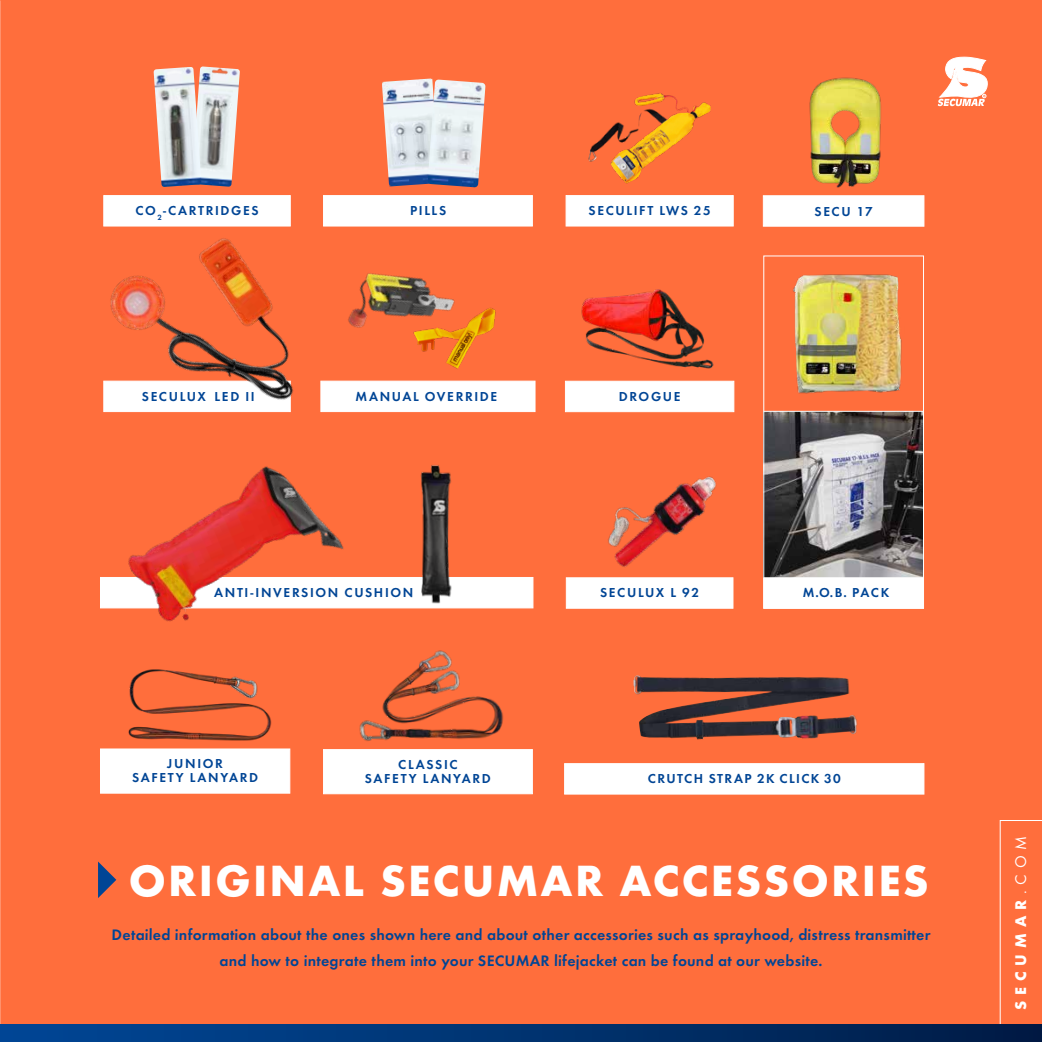
<style>
.page{position:relative;width:1042px;height:1042px;background:#ff6e3c}
.page>*{position:absolute;margin:0;border:0;box-sizing:border-box;transform-origin:0 0}
.t1{font:700 45.32px "Futura T";letter-spacing:.05em;color:#fff}
.t2{font:700 16.1px "Futura T";letter-spacing:.365em;color:#fff}
.t3{font:600 15.75px/26.2px "Futura T";letter-spacing:.02em;color:#004595;text-align:center}
.t4{font:600 13.47px/14px "Futura T";letter-spacing:.12em;color:#004595;text-align:center}
.s1{font-weight:400}
</style>
<div class="page">
<div style="left:320px;top:381px;width:215px;height:31px;background:#fff"></div>
<div style="left:323px;top:195px;width:210px;height:31px;background:#fff;border:1px solid #fff"></div>
<div style="left:565px;top:381px;width:169px;height:31px;background:#fff;border:1px solid #fff"></div>
<div style="left:566px;top:195px;width:167px;height:31px;background:#fff;border:1px solid #fff"></div>
<div style="left:566px;top:577px;width:167px;height:32px;background:#fff;border:1px solid #fff"></div>
<div style="left:323px;top:749px;width:210px;height:45px;background:#fff;border:1px solid #fff"></div>
<div style="left:100px;top:748px;width:190px;height:45px;background:#fff;border:1px solid #fff"></div>
<div style="left:763px;top:195px;width:161px;height:32px;background:#fff;border:1px solid #fff"></div>
<img style="left:765px;top:412px;width:157px;height:165px">
<svg style="left:999px;top:820px;width:43px;height:204px"></svg>
<div style="left:0;top:1024px;width:1042px;height:18px;background:linear-gradient(to right,#004898,#001c46)"></div>
<hr style="left:0;top:711px;width:1px;height:331px;background:#ff916c">
<svg style="left:938px;top:57px;width:49px;height:49px"></svg>
<img style="left:382px;top:78px;width:57px;height:108px">
<img style="left:428px;top:80px;width:57px;height:107px">
<img style="left:201px;top:66px;width:39px;height:107px">
<img style="left:154px;top:67px;width:47px;height:106px">
<img style="left:449px;top:307px;width:47px;height:62px">
<img style="left:348px;top:273px;width:116px;height:91px">
<img style="left:588px;top:93px;width:123px;height:91px">
<img style="left:608px;top:476px;width:108px;height:91px">
<img style="left:343px;top:650px;width:184px;height:101px">
<img style="left:114px;top:669px;width:165px;height:81px">
<img style="left:581px;top:289px;width:133px;height:80px">
<div style="left:763px;top:577px;width:161px;height:32px;background:#fff;border:1px solid #fff"></div>
<div style="left:763px;top:255px;width:161px;height:354px;border:1px solid #fff"></div>
<img style="left:793px;top:274px;width:109px;height:120px">
<img style="left:809px;top:77px;width:72px;height:111px">
<hr style="left:763px;top:411px;width:160px;height:1px;background:#fff">
<div style="left:100px;top:577px;width:433px;height:31px;background:#fff"></div>
<div style="left:564px;top:763px;width:360px;height:31px;background:#fff;border:1px solid #fff"></div>
<img style="left:633px;top:675px;width:222px;height:65px">
<img style="left:408px;top:465px;width:56px;height:139px">
<img style="left:107px;top:466px;width:250px;height:156px">
<img style="left:129px;top:568px;width:105px;height:21px">
<img style="left:147px;top:601px;width:44px;height:18px">
<svg style="left:98px;top:861px;width:18px;height:37px"></svg>
<img style="left:103px;top:173px;width:236px;height:240px">
<p class="t4" style="left:135px;top:203px;width:124px">CO<sub>2</sub>-CARTRIDGES</p>
<p class="t4" style="left:410px;top:203px;width:38px">PILLS</p>
<p class="t4" style="left:142px;top:389px;width:114px">SECULUX LED II</p>
<p class="t4" style="left:355px;top:389px;width:143px">MANUAL OVERRIDE</p>
<p class="t4" style="left:214px;top:585px;width:201px">ANTI-INVERSION CUSHION</p>
<p class="t4" style="left:132px;top:756px;width:127px">JUNIOR<br>SAFETY LANYARD</p>
<p class="t4" style="left:365px;top:757px;width:127px">CLASSIC<br>SAFETY LANYARD</p>
<p class="t4" style="left:588px;top:203px;width:124px">SECULIFT LWS 25</p>
<p class="t4" style="left:619px;top:389px;width:63px">DROGUE</p>
<p class="t4" style="left:600px;top:586px;width:100px">SECULUX L 92</p>
<p class="t4" style="left:814px;top:204px;width:60px">SECU 17</p>
<p class="t4" style="left:803px;top:585px;width:88px">M.O.B. PACK</p>
<p class="t4" style="left:648px;top:771px;width:194px">CRUTCH STRAP 2K CLICK 30</p>
<h1 class="t1" style="left:129px;top:854px;width:801px">ORIGINAL SECUMAR ACCESSORIES</h1>
<p class="t3" style="left:112px;top:921px;width:821px">Detailed information about the ones shown here and about other accessories such as sprayhood, distress transmitter and how to integrate them into your SECUMAR lifejacket can be found at our website.</p>
<p class="t2" style="left:1011px;top:1009px;width:175px;rotate:-90deg">SECUMAR<span class="s1">.COM</span></p>
</div>
